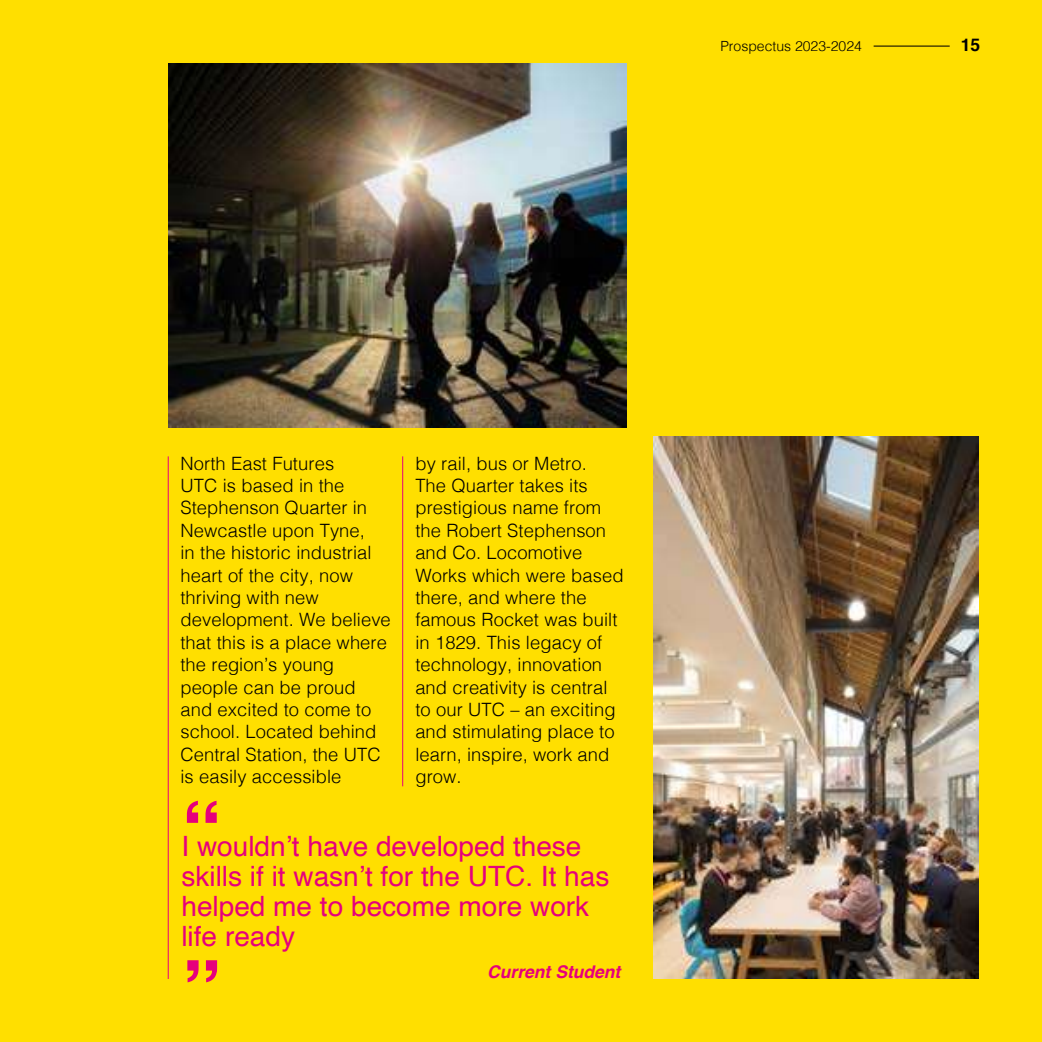
<style>
.page{position:relative;width:1042px;height:1042px;background:#ffdf00}
.page>*{position:absolute;margin:0;border:0;box-sizing:border-box;transform-origin:0 0}
.t1{font:700 80.5px/158.7px "Helvetica";color:#e6007c}
.t2{font:28px/29.8px "Helvetica";color:#e6007c}
.t3{font:300 18.38px/22.4px "Helvetica";letter-spacing:.005em;color:#000}
.t4{font:italic 700 17.5px "Helvetica";color:#e6007c}
.t5{font:700 17.5px "Helvetica";color:#000}
.t6{font:300 14px "Helvetica";color:#000}
</style>
<div class="page">
<hr style="left:873px;top:46px;width:76px;height:1px;background:#000">
<hr style="left:168px;top:456px;width:1px;height:523px;background:#e6007c">
<hr style="left:402px;top:456px;width:1px;height:330px;background:#e6007c">
<img style="left:654px;top:436px;width:325px;height:543px">
<img style="left:169px;top:63px;width:457px;height:365px">
<p class="t6" style="left:720px;top:34px;width:143px">Prospectus 2023-2024</p>
<p class="t5" style="left:960px;top:31px;width:21px">15</p>
<p class="t3" style="left:180px;top:450px;width:212px">North East Futures<br>UTC is based in the<br>Stephenson Quarter in<br>Newcastle upon Tyne,<br>in the historic industrial heart of the city, now thriving with new development. We believe that this is a place where the region’s young people can be proud and excited to come to school. Located behind<br>Central Station, the UTC is easily accessible</p>
<p class="t3" style="left:415px;top:450px;width:210px">by rail, bus or Metro.<br>The Quarter takes its prestigious name from the Robert Stephenson and Co. Locomotive<br>Works which were based there, and where the famous Rocket was built in 1829. This legacy of technology, innovation and creativity is central to our UTC – an exciting and stimulating place to learn, inspire, work and grow.</p>
<h1 class="t1" style="left:181px;top:752px;width:42px">“ ”</h1>
<h2 class="t2" style="left:181px;top:832px;width:429px">I wouldn’t have developed these skills if it wasn’t for the UTC. It has helped me to become more work life ready</h2>
<p class="t4" style="left:487px;top:957px;width:135px">Current Student</p>
</div>
